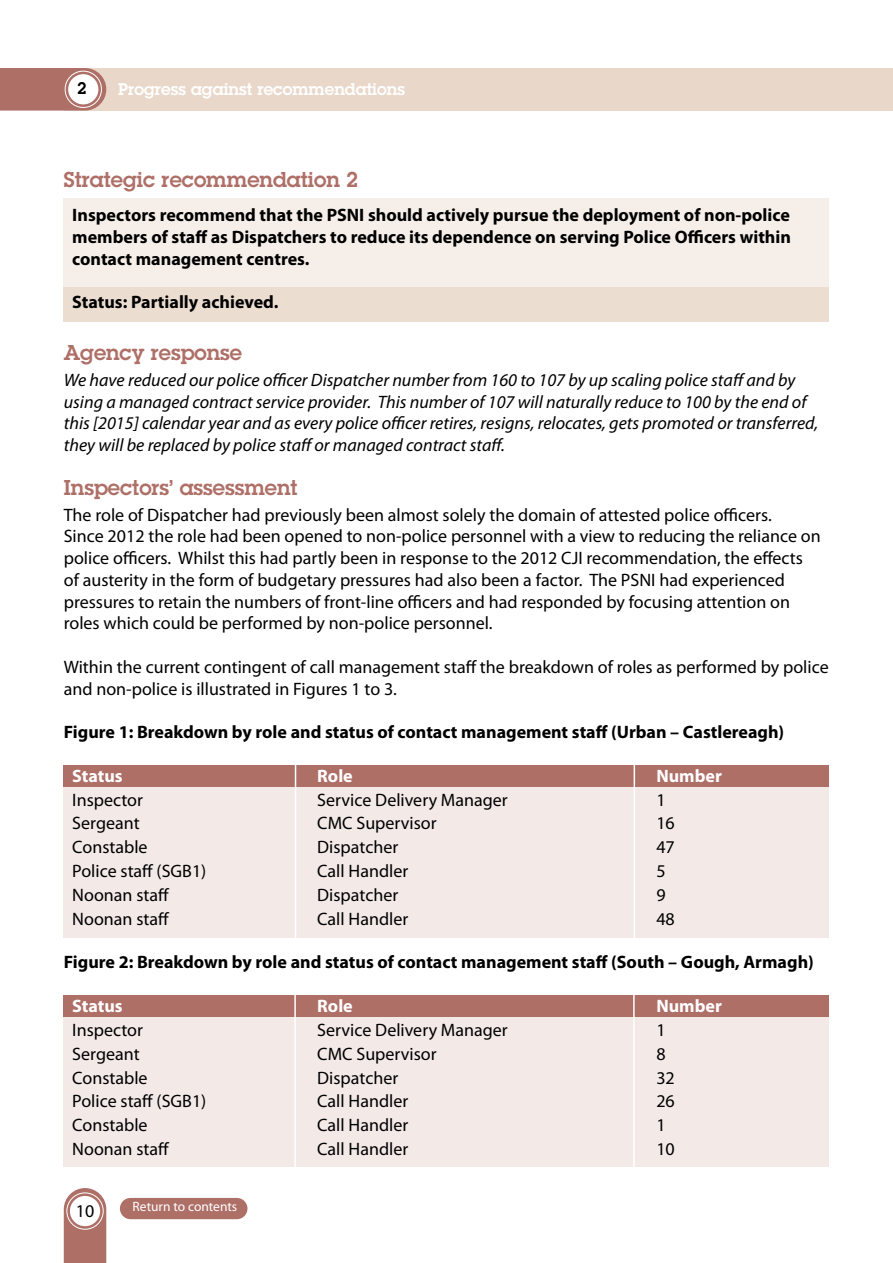
<style>
.page{position:relative;width:893px;height:1263px;background:#fff}
.page>*{position:absolute;margin:0;border:0;box-sizing:border-box;transform-origin:0 0}
.t1{font:600 21px "Lubalin Graph";color:#ae6f67}
.t2{font:18px/21.8px "Myriad Pro";color:#000}
.t3{font:700 18px/21.8px "Myriad Pro";color:#000;text-align:justify}
.t4{font:italic 18px/21.8px "Myriad Pro";color:#000}
.t5{font:700 18px "Myriad Pro";color:#fff}
.t6{font:600 16.5px "Lubalin Graph";color:#fff}
.t7{font:600 16.5px "Lubalin Graph";color:#000}
.t8{font:13.5px "Myriad Pro";color:#fff}
</style>
<div class="page">
<div style="left:64px;top:999px;width:765px;height:167px;background:#f3eae7"></div>
<div style="left:64px;top:995px;width:765px;height:21px;background:#ae6f67"></div>
<div style="left:64px;top:771px;width:765px;height:167px;background:#f3eae7"></div>
<div style="left:64px;top:765px;width:765px;height:22px;background:#ae6f67"></div>
<div style="left:64px;top:198px;width:765px;height:124px;background:#f6efe9"></div>
<div style="left:65px;top:68px;width:828px;height:43px;background:#e9d8ca"></div>
<svg style="left:0;top:68px;width:106px;height:43px;background:#b37870"></svg>
<div style="left:65px;top:71px;width:37px;height:37px;border:1px solid #fff;border-radius:50%"></div>
<div style="left:68px;top:74px;width:30px;height:30px;background:#fff;border-radius:50%"></div>
<svg style="left:64px;top:1188px;width:42px;height:75px;background:#b77f78"></svg>
<div style="left:66px;top:1192px;width:38px;height:37px;border:1px solid #fff;border-radius:50%"></div>
<div style="left:70px;top:1196px;width:30px;height:30px;background:#fff;border-radius:50%"></div>
<div style="left:120px;top:1198px;width:127px;height:21px;background:#ae6f67;border-radius:11px"></div>
<div style="left:64px;top:288px;width:765px;height:34px;background:#ecddd1"></div>
<hr style="left:295px;top:755px;width:1px;height:195px;background:#fff">
<hr style="left:634px;top:755px;width:1px;height:195px;background:#fff">
<hr style="left:294px;top:982px;width:2px;height:196px;background:#fff">
<hr style="left:633px;top:982px;width:2px;height:196px;background:#fff">
<p class="t7" style="left:77px;top:78px;width:11px">2</p>
<p class="t6" style="left:118px;top:78px;width:288px">Progress against recommendations</p>
<p class="t1" style="left:64px;top:165px;width:296px">Strategic recommendation 2</p>
<p class="t3" style="left:72px;top:204px;width:720px">Inspectors recommend that the PSNI should actively pursue the deployment of non-police members of staff as Dispatchers to reduce its dependence on serving Police Officers within contact management centres.</p>
<p class="t3" style="left:72px;top:291px;width:208px">Status: Partially achieved.</p>
<p class="t1" style="left:64px;top:338px;width:180px">Agency response</p>
<p class="t4" style="left:64px;top:369px;width:756px">We have reduced our police officer Dispatcher number from 160 to 107 by up scaling police staff and by using a managed contract service provider. This number of 107 will naturally reduce to 100 by the end of this [2015] calendar year and as every police officer retires, resigns, relocates, gets promoted or transferred, they will be replaced by police staff or managed contract staff.</p>
<p class="t1" style="left:64px;top:473px;width:235px">Inspectors’ assessment</p>
<p class="t2" style="left:64px;top:503px;width:758px">The role of Dispatcher had previously been almost solely the domain of attested police officers.<br>Since 2012 the role had been opened to non-police personnel with a view to reducing the reliance on police officers. Whilst this had partly been in response to the 2012 CJI recommendation, the effects of austerity in the form of budgetary pressures had also been a factor. The PSNI had experienced pressures to retain the numbers of front-line officers and had responded by focusing attention on roles which could be performed by non-police personnel.</p>
<p class="t2" style="left:64px;top:656px;width:766px">Within the current contingent of call management staff the breakdown of roles as performed by police and non-police is illustrated in Figures 1 to 3.</p>
<p class="t3" style="left:64px;top:721px;width:722px">Figure 1: Breakdown by role and status of contact management staff (Urban – Castlereagh)</p>
<p class="t5" style="left:72px;top:764px;width:52px">Status</p>
<p class="t5" style="left:317px;top:764px;width:37px">Role</p>
<p class="t5" style="left:656px;top:764px;width:67px">Number</p>
<p class="t2" style="left:72px;top:788px;width:72px">Inspector</p>
<p class="t2" style="left:317px;top:788px;width:192px">Service Delivery Manager</p>
<p class="t2" style="left:656px;top:788px;width:11px">1</p>
<p class="t2" style="left:72px;top:812px;width:69px">Sergeant</p>
<p class="t2" style="left:317px;top:812px;width:121px">CMC Supervisor</p>
<p class="t2" style="left:656px;top:812px;width:20px">16</p>
<p class="t2" style="left:72px;top:836px;width:77px">Constable</p>
<p class="t2" style="left:317px;top:836px;width:82px">Dispatcher</p>
<p class="t2" style="left:656px;top:836px;width:20px">47</p>
<p class="t2" style="left:72px;top:860px;width:136px">Police staff (SGB1)</p>
<p class="t2" style="left:317px;top:860px;width:93px">Call Handler</p>
<p class="t2" style="left:656px;top:860px;width:11px">5</p>
<p class="t2" style="left:72px;top:884px;width:99px">Noonan staff</p>
<p class="t2" style="left:317px;top:884px;width:82px">Dispatcher</p>
<p class="t2" style="left:656px;top:884px;width:11px">9</p>
<p class="t2" style="left:72px;top:908px;width:99px">Noonan staff</p>
<p class="t2" style="left:317px;top:908px;width:93px">Call Handler</p>
<p class="t2" style="left:656px;top:908px;width:20px">48</p>
<p class="t3" style="left:64px;top:951px;width:752px">Figure 2: Breakdown by role and status of contact management staff (South – Gough, Armagh)</p>
<p class="t5" style="left:72px;top:994px;width:52px">Status</p>
<p class="t5" style="left:317px;top:994px;width:37px">Role</p>
<p class="t5" style="left:656px;top:994px;width:67px">Number</p>
<p class="t2" style="left:72px;top:1018px;width:72px">Inspector</p>
<p class="t2" style="left:317px;top:1018px;width:192px">Service Delivery Manager</p>
<p class="t2" style="left:656px;top:1018px;width:11px">1</p>
<p class="t2" style="left:72px;top:1042px;width:69px">Sergeant</p>
<p class="t2" style="left:317px;top:1042px;width:121px">CMC Supervisor</p>
<p class="t2" style="left:656px;top:1042px;width:11px">8</p>
<p class="t2" style="left:72px;top:1066px;width:77px">Constable</p>
<p class="t2" style="left:317px;top:1066px;width:82px">Dispatcher</p>
<p class="t2" style="left:656px;top:1066px;width:20px">32</p>
<p class="t2" style="left:72px;top:1090px;width:136px">Police staff (SGB1)</p>
<p class="t2" style="left:317px;top:1090px;width:93px">Call Handler</p>
<p class="t2" style="left:656px;top:1090px;width:20px">26</p>
<p class="t2" style="left:72px;top:1114px;width:77px">Constable</p>
<p class="t2" style="left:317px;top:1114px;width:93px">Call Handler</p>
<p class="t2" style="left:656px;top:1114px;width:11px">1</p>
<p class="t2" style="left:72px;top:1138px;width:99px">Noonan staff</p>
<p class="t2" style="left:317px;top:1138px;width:93px">Call Handler</p>
<p class="t2" style="left:656px;top:1138px;width:20px">10</p>
<p class="t2" style="left:76px;top:1199px;width:20px">10</p>
<p class="t8" style="left:133px;top:1198px;width:106px">Return to contents</p>
</div>
